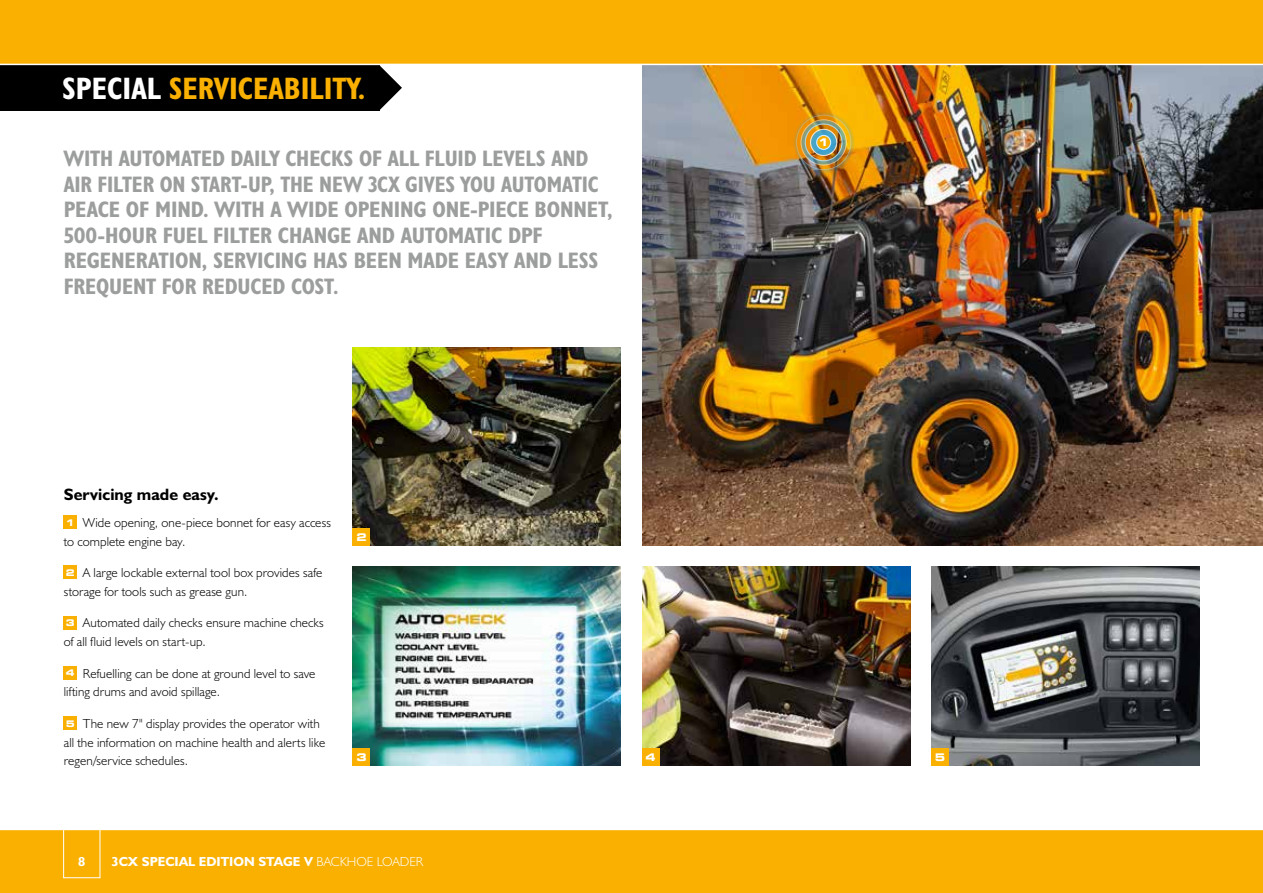
<style>
.page{position:relative;width:1263px;height:893px;background:#fff}
.page>*{position:absolute;margin:0;border:0;box-sizing:border-box;transform-origin:0 0}
.t1{font:31.2px "JCB Bold Condensed";color:#f9b000}
.t2{font:22.5px/25.5px "JCB Bold Condensed";letter-spacing:-.005em;color:#9c9d9d}
.t3{font:700 16.5px "JCB Euro";letter-spacing:.005em;color:#000}
.t4{font:300 13.2px/18.8px "JCB Euro";letter-spacing:.01em;color:#000}
.t5{font:700 13.2px "JCB Euro";color:#fff}
.t6{font:700 expanded 10.5px "Square 721 BT";color:#fff}
.s1{color:#fff}
.s2{font-family:"Square 721 BT";font-weight:700;font-stretch:expanded;font-size:9.15px;color:#fff}
.s3{font-weight:300}
</style>
<div class="page">
<img style="left:353px;top:567px;width:268px;height:198px">
<svg style="left:379px;top:65px;width:23px;height:45px"></svg>
<div style="left:0;top:54px;width:379px;height:57px;background:#000"></div>
<img style="left:642px;top:65px;width:621px;height:481px">
<div style="left:64px;top:516px;width:13px;height:13px;background:#f9b000"></div>
<div style="left:64px;top:566px;width:13px;height:13px;background:#f9b000"></div>
<div style="left:64px;top:616px;width:13px;height:13px;background:#f9b000"></div>
<div style="left:64px;top:666px;width:13px;height:14px;background:#f9b000"></div>
<div style="left:64px;top:717px;width:13px;height:13px;background:#f9b000"></div>
<img style="left:353px;top:347px;width:268px;height:199px">
<img style="left:642px;top:567px;width:268px;height:198px">
<img style="left:931px;top:567px;width:268px;height:198px">
<div style="left:353px;top:748px;width:17px;height:17px;background:#f9b000"></div>
<div style="left:642px;top:748px;width:17px;height:17px;background:#f9b000"></div>
<div style="left:931px;top:748px;width:17px;height:17px;background:#f9b000"></div>
<div style="left:353px;top:529px;width:17px;height:17px;background:#f9b000"></div>
<img style="left:791px;top:110px;width:65px;height:65px">
<div style="left:0;top:829px;width:1263px;height:64px;background:#f9b000"></div>
<hr style="left:0;top:829px;width:1263px;height:1px;background:#fff">
<div style="left:0;top:0;width:1263px;height:64px;background:#f9b000"></div>
<div style="left:63px;top:819px;width:37px;height:59px;border:1px solid #fff"></div>
<hr style="left:0;top:64px;width:1263px;height:1px;background:#fff">
<h1 class="t1" style="left:62px;top:69px;width:305px"><span class="s1">SPECIAL</span> SERVICEABILITY.</h1>
<p class="t2" style="left:64px;top:145px;width:551px">WITH AUTOMATED DAILY CHECKS OF ALL FLUID LEVELS AND AIR FILTER ON START-UP, THE NEW 3CX GIVES YOU AUTOMATIC PEACE OF MIND. WITH A WIDE OPENING ONE-PIECE BONNET, 500-HOUR FUEL FILTER CHANGE AND AUTOMATIC DPF REGENERATION, SERVICING HAS BEEN MADE EASY AND LESS FREQUENT FOR REDUCED COST.</p>
<p class="t6" style="left:818px;top:136px;width:12px">1</p>
<p class="t3" style="left:64px;top:484px;width:156px">Servicing made easy.</p>
<p class="t4" style="left:64px;top:513px;width:269px"><span class="s2">1</span> Wide opening, one-piece bonnet for easy access to complete engine bay.</p>
<p class="t4" style="left:64px;top:563px;width:260px"><span class="s2">2</span> A large lockable external tool box provides safe storage for tools such as grease gun.</p>
<p class="t4" style="left:64px;top:613px;width:262px"><span class="s2">3</span> Automated daily checks ensure machine checks of all fluid levels on start-up.</p>
<p class="t4" style="left:64px;top:663px;width:253px"><span class="s2">4</span> Refuelling can be done at ground level to save lifting drums and avoid spillage.</p>
<p class="t4" style="left:64px;top:714px;width:263px"><span class="s2">5</span> The new 7" display provides the operator with all the information on machine health and alerts like regen/service schedules.</p>
<p class="t6" style="left:356px;top:531px;width:12px">2</p>
<p class="t6" style="left:356px;top:751px;width:12px">3</p>
<p class="t6" style="left:645px;top:751px;width:12px">4</p>
<p class="t6" style="left:935px;top:751px;width:12px">5</p>
<p class="t5" style="left:78px;top:853px;width:9px">8</p>
<p class="t5" style="left:112px;top:853px;width:313px">3CX SPECIAL EDITION STAGE V <span class="s3">BACKHOE LOADER</span></p>
</div>
